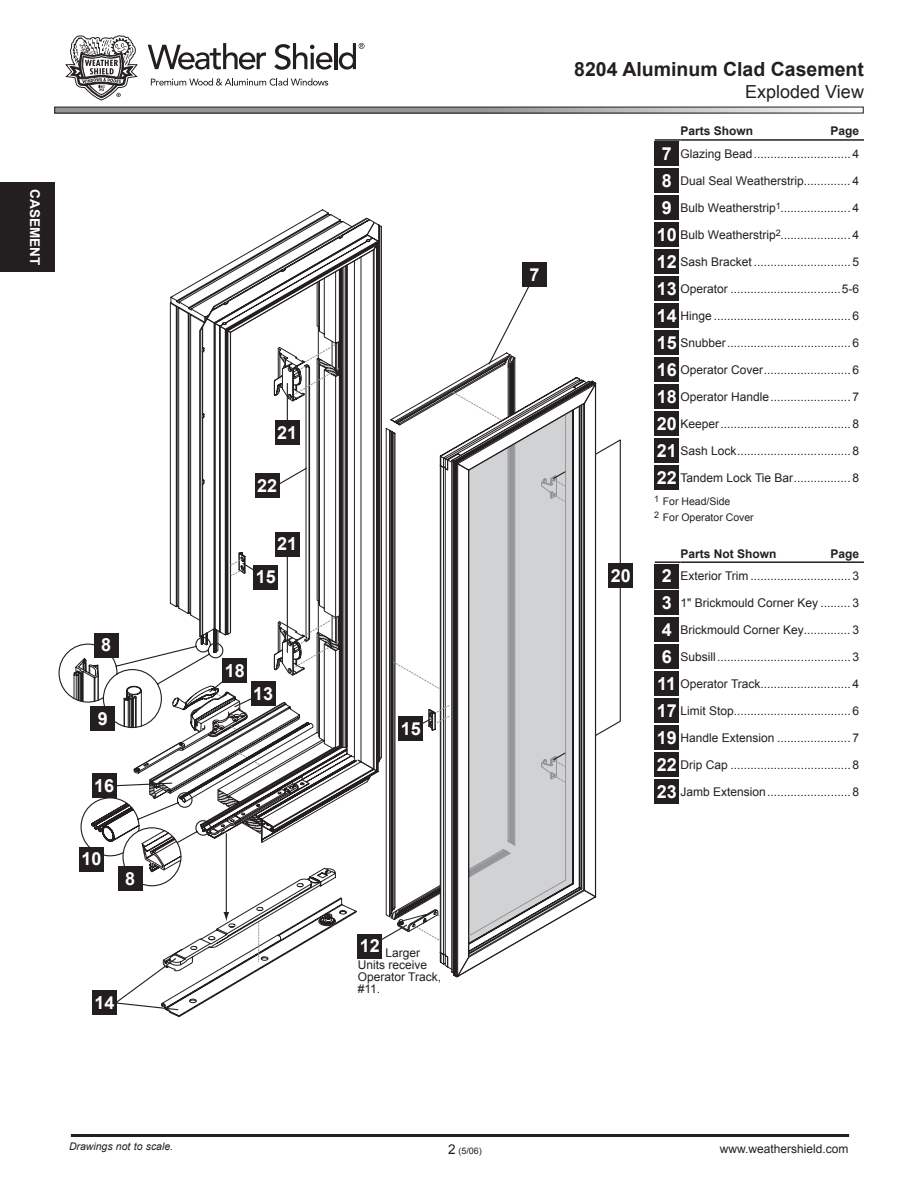
<style>
.page{position:relative;width:918px;height:1188px;background:#fff}
.page>*{position:absolute;margin:0;border:0;box-sizing:border-box;transform-origin:0 0}
.t1{font:700 19.5px "Arial";color:#231f20}
.t2{font:700 18px "Arial";color:#fff}
.t3{font:18px "Arial";color:#231f20}
.t4{font:700 13.5px "Arial";color:#fff}
.t5{font:12px/12px "Arial";color:#231f20;text-align:right}
.t6{font:700 12px "Arial";color:#231f20}
.t7{font:10.5px/16.2px "Arial";color:#231f20}
.t8{font:italic 10.5px "Arial";color:#231f20}
.t9{font:9px "Arial";color:#231f20}
.s1{font-weight:700}
.s2{font-weight:700;font-size:18px;color:#fff}
</style>
<div class="page">
<hr style="left:71px;top:1134px;width:778px;height:3px;background:#231f20">
<svg style="left:148px;top:43px;width:118px;height:27px"></svg>
<svg style="left:274px;top:43px;width:58px;height:27px"></svg>
<hr style="left:334px;top:43px;width:3px;height:26px;background:#231f20">
<svg style="left:339px;top:43px;width:26px;height:27px"></svg>
<svg style="left:151px;top:78px;width:178px;height:8px"></svg>
<svg style="left:65px;top:35px;width:73px;height:66px"></svg>
<svg style="left:57px;top:109px;width:782px;height:2px;background:#a8aaad"></svg>
<div style="left:55px;top:107px;width:808px;height:6px;border:1px solid #231f20"></div>
<div style="left:0;top:182px;width:54px;height:90px;background:#231f20"></div>
<svg style="left:212px;top:234px;width:168px;height:39px"></svg>
<svg style="left:169px;top:273px;width:452px;height:705px"></svg>
<svg style="left:216px;top:344px;width:234px;height:12px"></svg>
<svg style="left:169px;top:356px;width:345px;height:564px"></svg>
<svg style="left:58px;top:357px;width:299px;height:660px"></svg>
<div style="left:522px;top:263px;width:24px;height:24px;background:#231f20"></div>
<div style="left:609px;top:563px;width:24px;height:24px;background:#231f20"></div>
<div style="left:92px;top:990px;width:24px;height:24px;background:#231f20"></div>
<div style="left:118px;top:867px;width:24px;height:24px;background:#231f20"></div>
<div style="left:80px;top:847px;width:24px;height:24px;background:#231f20"></div>
<div style="left:92px;top:774px;width:24px;height:24px;background:#231f20"></div>
<div style="left:91px;top:707px;width:24px;height:24px;background:#231f20"></div>
<div style="left:94px;top:633px;width:24px;height:24px;background:#231f20"></div>
<div style="left:251px;top:681px;width:24px;height:24px;background:#231f20"></div>
<div style="left:223px;top:659px;width:24px;height:24px;background:#231f20"></div>
<div style="left:254px;top:565px;width:24px;height:24px;background:#231f20"></div>
<div style="left:275px;top:532px;width:24px;height:24px;background:#231f20"></div>
<div style="left:399px;top:716px;width:24px;height:24px;background:#231f20"></div>
<div style="left:275px;top:421px;width:24px;height:24px;background:#231f20"></div>
<div style="left:255px;top:474px;width:24px;height:24px;background:#231f20"></div>
<div style="left:358px;top:934px;width:24px;height:24px;background:#231f20"></div>
<hr style="left:655px;top:139px;width:26px;height:2px;background:#231f20">
<hr style="left:681px;top:139px;width:183px;height:2px;background:#231f20">
<hr style="left:655px;top:561px;width:26px;height:2px;background:#231f20">
<hr style="left:681px;top:561px;width:183px;height:2px;background:#231f20">
<div style="left:655px;top:142px;width:24px;height:24px;background:#231f20"></div>
<div style="left:655px;top:168px;width:24px;height:24px;background:#231f20"></div>
<div style="left:655px;top:195px;width:24px;height:24px;background:#231f20"></div>
<div style="left:655px;top:222px;width:24px;height:24px;background:#231f20"></div>
<div style="left:655px;top:249px;width:24px;height:24px;background:#231f20"></div>
<div style="left:655px;top:276px;width:24px;height:24px;background:#231f20"></div>
<div style="left:655px;top:303px;width:24px;height:24px;background:#231f20"></div>
<div style="left:655px;top:330px;width:24px;height:24px;background:#231f20"></div>
<div style="left:655px;top:357px;width:24px;height:24px;background:#231f20"></div>
<div style="left:655px;top:384px;width:24px;height:24px;background:#231f20"></div>
<div style="left:655px;top:411px;width:24px;height:24px;background:#231f20"></div>
<div style="left:655px;top:438px;width:24px;height:24px;background:#231f20"></div>
<div style="left:655px;top:465px;width:24px;height:24px;background:#231f20"></div>
<div style="left:655px;top:564px;width:24px;height:24px;background:#231f20"></div>
<div style="left:655px;top:591px;width:24px;height:24px;background:#231f20"></div>
<div style="left:655px;top:618px;width:24px;height:24px;background:#231f20"></div>
<div style="left:655px;top:645px;width:24px;height:24px;background:#231f20"></div>
<div style="left:655px;top:672px;width:24px;height:24px;background:#231f20"></div>
<div style="left:655px;top:699px;width:24px;height:24px;background:#231f20"></div>
<div style="left:655px;top:726px;width:24px;height:24px;background:#231f20"></div>
<div style="left:655px;top:753px;width:24px;height:24px;background:#231f20"></div>
<div style="left:655px;top:780px;width:24px;height:24px;background:#231f20"></div>
<p class="t4" style="left:44px;top:189px;width:77px;rotate:90deg">Casement</p>
<h2 class="t2" style="left:101px;top:633px;width:12px">8</h2>
<h2 class="t2" style="left:98px;top:707px;width:12px">9</h2>
<h2 class="t2" style="left:94px;top:774px;width:22px">16</h2>
<h2 class="t2" style="left:82px;top:847px;width:22px">10</h2>
<h2 class="t2" style="left:125px;top:867px;width:12px">8</h2>
<h2 class="t2" style="left:94px;top:990px;width:22px">14</h2>
<h2 class="t2" style="left:277px;top:421px;width:22px">21</h2>
<h2 class="t2" style="left:257px;top:474px;width:22px">22</h2>
<h2 class="t2" style="left:277px;top:532px;width:22px">21</h2>
<h2 class="t2" style="left:256px;top:565px;width:22px">15</h2>
<h2 class="t2" style="left:225px;top:659px;width:22px">18</h2>
<h2 class="t2" style="left:253px;top:682px;width:22px">13</h2>
<h2 class="t2" style="left:401px;top:717px;width:22px">15</h2>
<h2 class="t2" style="left:360px;top:934px;width:22px">12</h2>
<p class="t5" style="left:358px;top:947px;width:85px;text-align:left;text-indent:28px">Larger<br>Units receive<br>Operator Track, #11.</p>
<h2 class="t2" style="left:529px;top:263px;width:12px">7</h2>
<h1 class="t1" style="left:574px;top:56px;width:291px">8204 Aluminum Clad Casement</h1>
<h2 class="t3" style="left:745px;top:80px;width:120px">Exploded View</h2>
<p class="t6" style="left:681px;top:123px;width:74px">Parts Shown</p>
<p class="t5" style="left:662px;top:119px;width:199px;line-height:23.2px"><span class="s1">Page<br></span><span class="s2">7</span> Glazing Bead............................. 4</p>
<p class="t5" style="left:662px;top:175px;width:199px"><span class="s2">8</span> Dual Seal Weatherstrip.............. 4</p>
<p class="t5" style="left:662px;top:202px;width:199px"><span class="s2">9</span> Bulb Weatherstrip<sup>1</sup>..................... 4</p>
<p class="t5" style="left:657px;top:229px;width:204px"><span class="s2">10</span> Bulb Weatherstrip<sup>2</sup>..................... 4</p>
<p class="t5" style="left:657px;top:256px;width:204px"><span class="s2">12</span> Sash Bracket ............................. 5</p>
<p class="t5" style="left:657px;top:283px;width:204px"><span class="s2">13</span> Operator .................................5-6</p>
<p class="t5" style="left:657px;top:310px;width:204px"><span class="s2">14</span> Hinge ......................................... 6</p>
<p class="t5" style="left:657px;top:337px;width:204px"><span class="s2">15</span> Snubber..................................... 6</p>
<p class="t5" style="left:657px;top:364px;width:204px"><span class="s2">16</span> Operator Cover.......................... 6</p>
<p class="t5" style="left:657px;top:391px;width:204px"><span class="s2">18</span> Operator Handle........................ 7</p>
<p class="t5" style="left:657px;top:418px;width:204px"><span class="s2">20</span> Keeper....................................... 8</p>
<p class="t5" style="left:657px;top:445px;width:204px"><span class="s2">21</span> Sash Lock.................................. 8</p>
<p class="t5" style="left:657px;top:472px;width:204px"><span class="s2">22</span> Tandem Lock Tie Bar................. 8</p>
<h2 class="t2" style="left:611px;top:563px;width:22px">20</h2>
<p class="t7" style="left:654px;top:493px;width:101px"><sup>1</sup> For Head/Side<br><sup>2</sup> For Operator Cover</p>
<p class="t6" style="left:681px;top:545px;width:98px">Parts Not Shown</p>
<p class="t5" style="left:662px;top:542px;width:199px;line-height:22.8px"><span class="s1">Page<br></span><span class="s2">2</span> Exterior Trim .............................. 3</p>
<p class="t5" style="left:662px;top:597px;width:199px"><span class="s2">3</span> 1" Brickmould Corner Key ......... 3</p>
<p class="t5" style="left:662px;top:624px;width:199px"><span class="s2">4</span> Brickmould Corner Key.............. 3</p>
<p class="t5" style="left:662px;top:651px;width:199px"><span class="s2">6</span> Subsill........................................ 3</p>
<p class="t5" style="left:657px;top:678px;width:203px"><span class="s2">11</span> Operator Track........................... 4</p>
<p class="t5" style="left:657px;top:705px;width:204px"><span class="s2">17</span> Limit Stop................................... 6</p>
<p class="t5" style="left:657px;top:732px;width:204px"><span class="s2">19</span> Handle Extension ...................... 7</p>
<p class="t5" style="left:657px;top:759px;width:204px"><span class="s2">22</span> Drip Cap .................................... 8</p>
<p class="t5" style="left:657px;top:786px;width:204px"><span class="s2">23</span> Jamb Extension......................... 8</p>
<p class="t8" style="left:69px;top:1139px;width:106px">Drawings not to scale.</p>
<p class="t9" style="left:458px;top:1145px;width:25px">(5/06)</p>
<p class="t5" style="left:720px;top:1143px;width:130px">www.weathershield.com</p>
</div>
